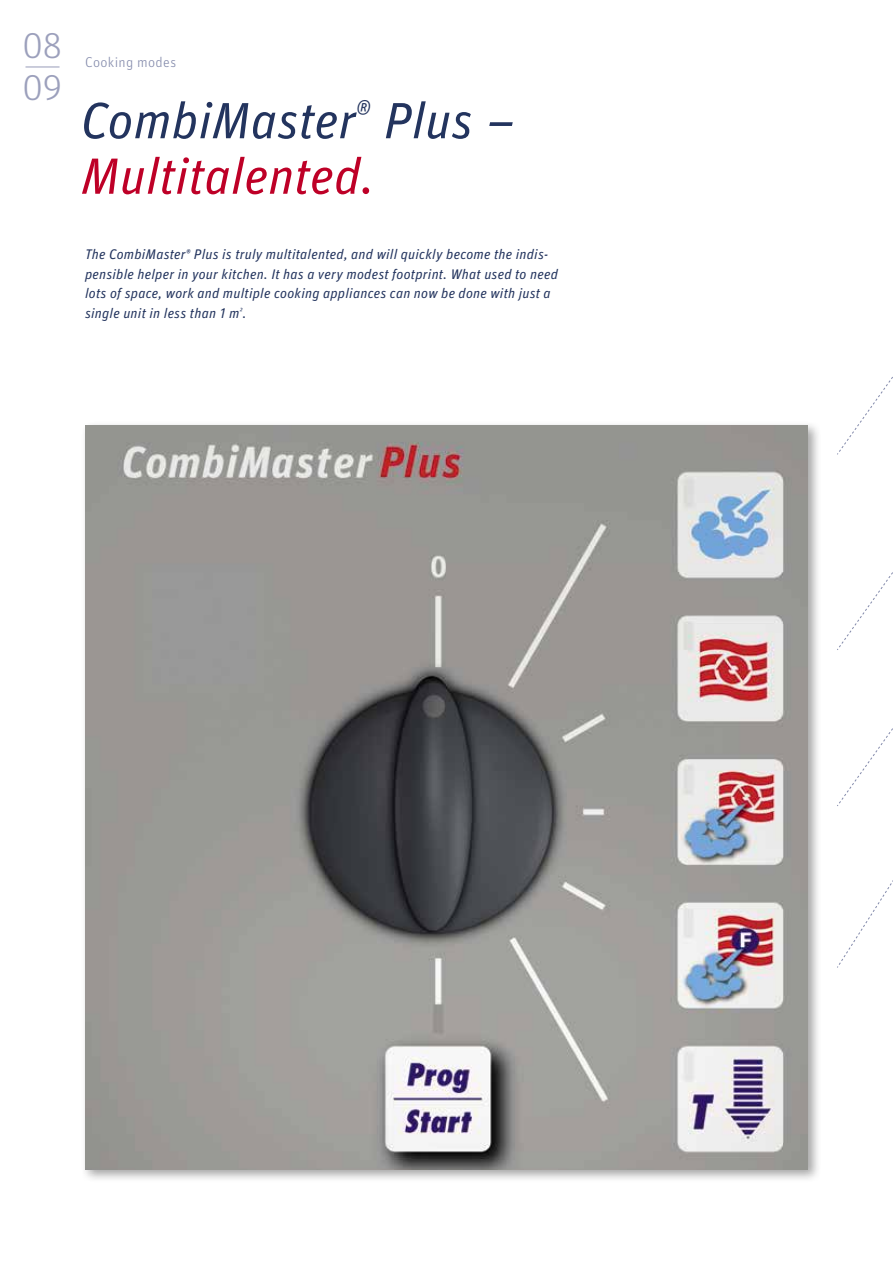
<style>
.page{position:relative;width:893px;height:1263px;background:#fff}
.page>*{position:absolute;margin:0;border:0;box-sizing:border-box;transform-origin:0 0}
.t1{font:italic 51px/55.5px "Unit Pro";letter-spacing:.005em;color:#23345e}
.t2{font:300 36px/41.2px "Unit Pro";color:#9ca0bc}
.t3{font:300 14.25px "Unit Pro";letter-spacing:.025em;color:#838aab}
.t4{font:italic 13.95px/19.5px "Unit Pro";letter-spacing:.015em;color:#23345e}
.s1{color:#be0027}
</style>
<div class="page">
<hr style="left:26px;top:66px;width:34px;height:1px;background:#9ca0bc">
<svg style="left:837px;top:376px;width:56px;height:592px"></svg>
<div style="left:80px;top:420px;width:741px;height:763px;background:#000;opacity:.35"></div>
<img style="left:85px;top:425px;width:723px;height:744px">
<h2 class="t2" style="left:23px;top:25px;width:41px">08<br>09</h2>
<p class="t3" style="left:85px;top:54px;width:93px">Cooking modes</p>
<h1 class="t1" style="left:81px;top:92px;width:436px">CombiMaster<sup>®</sup> Plus –<br><span class="s1">Multitalented.</span></h1>
<p class="t4" style="left:85px;top:245px;width:474px">The CombiMaster<sup>®</sup> Plus is truly multitalented, and will quickly become the indis&shy;pensible helper in your kitchen. It has a very modest footprint. What used to need lots of space, work and multiple cooking appliances can now be done with just a single unit in less than 1 m<sup>²</sup>.</p>
</div>
